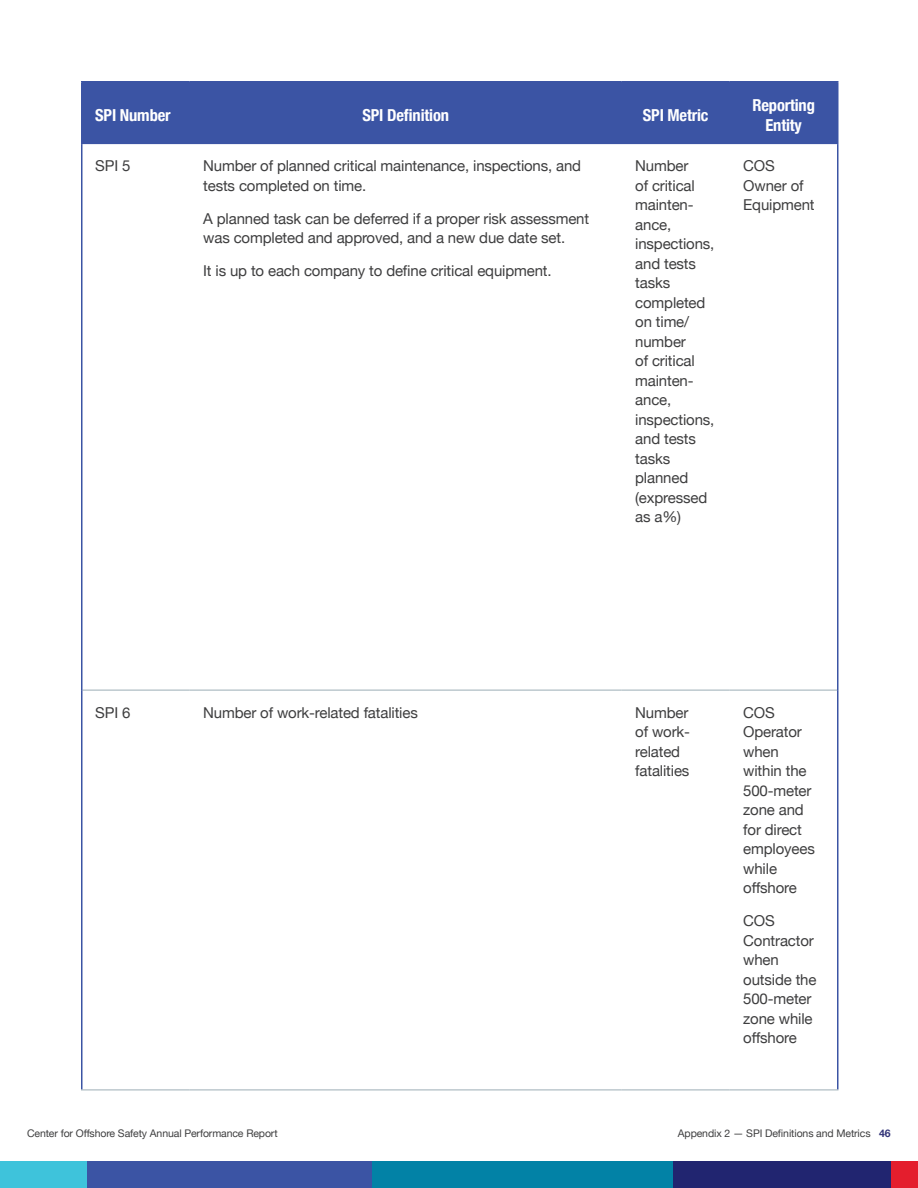
<style>
.page{position:relative;width:918px;height:1188px;background:#fff}
.page>*{position:absolute;margin:0;border:0;box-sizing:border-box;transform-origin:0 0}
.t1{font:700 condensed 16.5px/19.5px "Helvetica Neue";letter-spacing:-.01em;color:#fff;text-align:center}
.t2{font:15px/19.5px "Helvetica Neue";letter-spacing:-.01em;color:#3e3e3f}
.t3{font:10.5px "Helvetica Neue";letter-spacing:-.01em;color:#3e3e3f}
.s1{font-weight:700;color:#323478}
</style>
<div class="page">
<div style="left:0;top:1161px;width:88px;height:27px;background:#3ec3db"></div>
<div style="left:891px;top:1161px;width:27px;height:27px;background:#e41e2d"></div>
<div style="left:673px;top:1161px;width:218px;height:27px;background:#212570"></div>
<div style="left:88px;top:1161px;width:285px;height:27px;background:#3b54a4"></div>
<div style="left:373px;top:1161px;width:300px;height:27px;background:#0282a6"></div>
<div style="left:82px;top:82px;width:755px;height:62px;background:#3b54a4"></div>
<hr style="left:82px;top:690px;width:108px;height:1px;background:#a7b6be">
<hr style="left:190px;top:690px;width:432px;height:1px;background:#a7b6be">
<hr style="left:622px;top:690px;width:108px;height:1px;background:#a7b6be">
<hr style="left:730px;top:690px;width:107px;height:1px;background:#a7b6be">
<hr style="left:81px;top:1089px;width:109px;height:1px;background:#a7b6be">
<hr style="left:190px;top:1089px;width:432px;height:1px;background:#a7b6be">
<hr style="left:622px;top:1089px;width:108px;height:1px;background:#a7b6be">
<hr style="left:730px;top:1089px;width:108px;height:1px;background:#a7b6be">
<hr style="left:81px;top:81px;width:109px;height:1px;background:#3b54a4">
<hr style="left:81px;top:82px;width:1px;height:62px;background:#3b54a4">
<hr style="left:190px;top:81px;width:432px;height:1px;background:#3b54a4">
<hr style="left:622px;top:81px;width:108px;height:1px;background:#3b54a4">
<hr style="left:730px;top:81px;width:108px;height:1px;background:#3b54a4">
<hr style="left:837px;top:82px;width:1px;height:62px;background:#3b54a4">
<hr style="left:81px;top:144px;width:1px;height:546px;background:#3b54a4">
<hr style="left:837px;top:144px;width:1px;height:546px;background:#3b54a4">
<hr style="left:81px;top:690px;width:1px;height:399px;background:#3b54a4">
<hr style="left:837px;top:690px;width:1px;height:399px;background:#3b54a4">
<p class="t1" style="left:95px;top:104px;width:77px">SPI Number</p>
<p class="t1" style="left:362px;top:104px;width:88px">SPI Definition</p>
<p class="t1" style="left:643px;top:104px;width:67px">SPI Metric</p>
<p class="t1" style="left:752px;top:94px;width:64px">Reporting<br>Entity</p>
<p class="t2" style="left:95px;top:157px;width:37px">SPI 5</p>
<p class="t2" style="left:203px;top:157px;width:379px">Number of planned critical maintenance, inspections, and tests completed on time.</p>
<p class="t2" style="left:203px;top:210px;width:387px">A planned task can be deferred if a proper risk assessment was completed and approved, and a new due date set.</p>
<p class="t2" style="left:203px;top:262px;width:350px">It is up to each company to define critical equipment.</p>
<p class="t2" style="left:635px;top:157px;width:81px">Number<br>of critical mainten&shy;ance, inspections, and tests tasks completed on time/ number<br>of critical mainten&shy;ance, inspections, and tests tasks planned (expressed as a%)</p>
<p class="t2" style="left:743px;top:157px;width:73px">COS<br>Owner of<br>Equipment</p>
<p class="t2" style="left:95px;top:704px;width:37px">SPI 6</p>
<p class="t2" style="left:203px;top:704px;width:216px">Number of work-related fatalities</p>
<p class="t2" style="left:635px;top:704px;width:56px">Number of work&shy;related fatalities</p>
<p class="t2" style="left:743px;top:704px;width:73px">COS<br>Operator when within the<br>500-meter zone and for direct employees while offshore</p>
<p class="t2" style="left:743px;top:912px;width:75px">COS<br>Contractor when outside the<br>500-meter zone while offshore</p>
<p class="t3" style="left:27px;top:1126px;width:252px">Center for Offshore Safety Annual Performance Report</p>
<p class="t3" style="left:678px;top:1126px;width:214px">Appendix 2 — SPI Definitions and Metrics <span class="s1">46</span></p>
</div>
